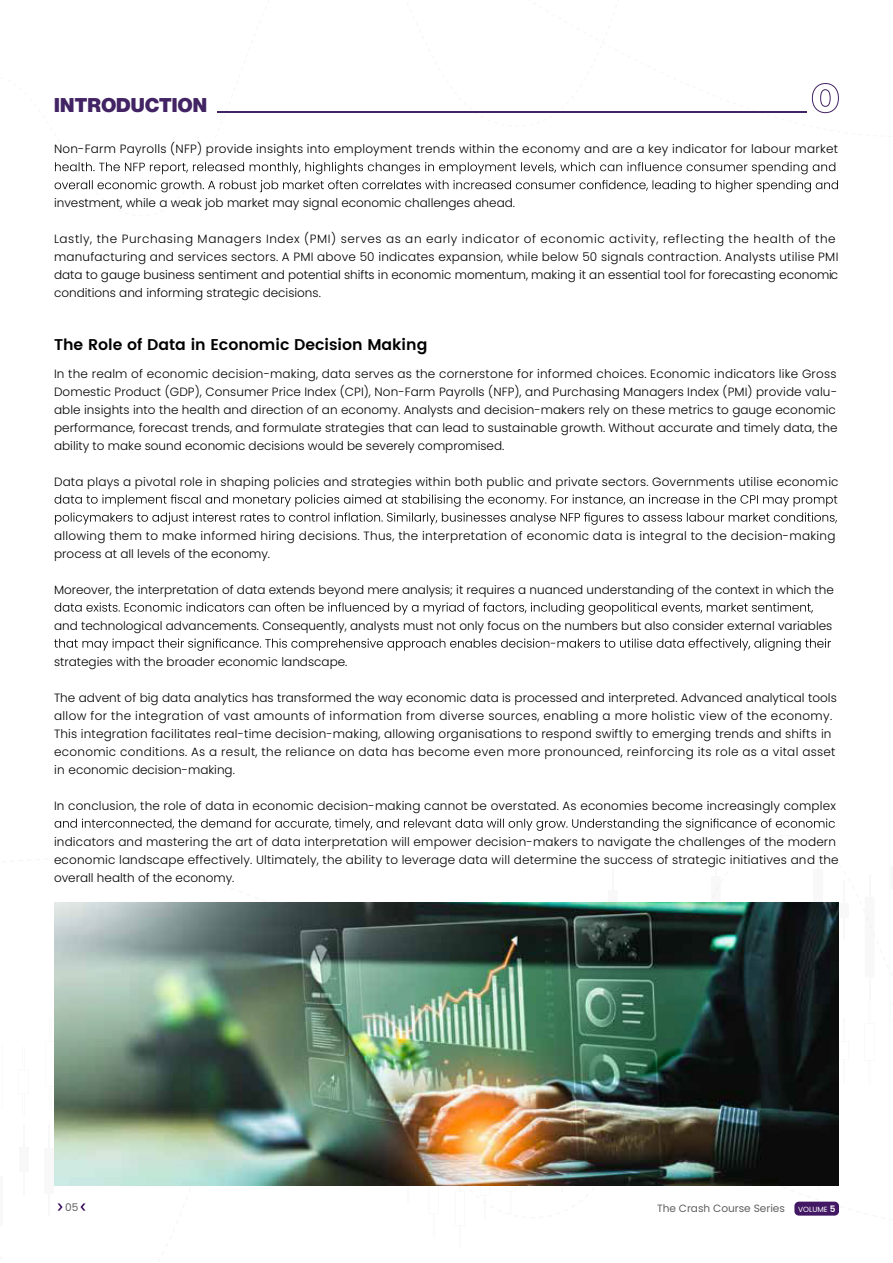
<style>
.page{position:relative;width:893px;height:1263px;background:#fff}
.page>*{position:absolute;margin:0;border:0;box-sizing:border-box;transform-origin:0 0}
.t1{font:900 19.5px "Neue Haas Display";letter-spacing:.01em;color:#422363}
.t2{font:600 15.6px "Poppins";color:#000}
.t3{font:300 12px/18px "Poppins";letter-spacing:.015em;color:#000}
.t4{font:10.5px "Poppins";color:#606061}
.s1{font-size:7.5px;color:#fff}
.s2{font-weight:600;font-size:8.85px;color:#fff}
</style>
<div class="page">
<svg style="left:54px;top:887px;width:820px;height:329px"></svg>
<svg style="left:812px;top:83px;width:27px;height:30px"></svg>
<hr style="left:217px;top:111px;width:590px;height:1px;background:#422363">
<div style="left:794px;top:1201px;width:45px;height:14px;background:#421763;border-radius:4px"></div>
<svg style="left:55px;top:162px;width:780px;height:12px"></svg>
<svg style="left:55px;top:180px;width:783px;height:12px"></svg>
<svg style="left:55px;top:494px;width:782px;height:31px"></svg>
<svg style="left:55px;top:602px;width:758px;height:13px"></svg>
<svg style="left:54px;top:638px;width:777px;height:13px"></svg>
<svg style="left:55px;top:818px;width:780px;height:13px"></svg>
<img style="left:54px;top:903px;width:785px;height:282px">
<h1 class="t1" style="left:54px;top:93px;width:154px">INTRODUCTION</h1>
<p class="t3" style="left:54px;top:140px;width:785px">Non-Farm Payrolls (NFP) provide insights into employment trends within the economy and are a key indicator for labour market</p>
<p class="t3" style="left:54px;top:194px;width:463px">investment, while a weak job market may signal economic challenges ahead.</p>
<p class="t3" style="left:54px;top:230px;width:786px">Lastly, the Purchasing Managers Index (PMI) serves as an early indicator of economic activity, reflecting the health of the manufacturing and services sectors. A PMI above 50 indicates expansion, while below 50 signals contraction. Analysts utilise PMI data to gauge business sentiment and potential shifts in economic momentum, making it an essential tool for forecasting economic conditions and informing strategic decisions.</p>
<h2 class="t2" style="left:54px;top:332px;width:375px">The Role of Data in Economic Decision Making</h2>
<p class="t3" style="left:54px;top:364px;width:785px">In the realm of economic decision-making, data serves as the cornerstone for informed choices. Economic indicators like Gross Domestic Product (GDP), Consumer Price Index (CPI), Non-Farm Payrolls (NFP), and Purchasing Managers Index (PMI) provide valu&shy;able insights into the health and direction of an economy. Analysts and decision-makers rely on these metrics to gauge economic performance, forecast trends, and formulate strategies that can lead to sustainable growth. Without accurate and timely data, the ability to make sound economic decisions would be severely compromised.</p>
<p class="t3" style="left:54px;top:472px;width:786px">Data plays a pivotal role in shaping policies and strategies within both public and private sectors. Governments utilise economic</p>
<p class="t3" style="left:54px;top:526px;width:783px">allowing them to make informed hiring decisions. Thus, the interpretation of economic data is integral to the decision-making process at all levels of the economy.</p>
<p class="t3" style="left:54px;top:580px;width:781px">Moreover, the interpretation of data extends beyond mere analysis; it requires a nuanced understanding of the context in which the</p>
<p class="t3" style="left:54px;top:616px;width:780px">and technological advancements. Consequently, analysts must not only focus on the numbers but also consider external variables</p>
<p class="t3" style="left:54px;top:652px;width:295px">strategies with the broader economic landscape.</p>
<p class="t3" style="left:54px;top:688px;width:784px">The advent of big data analytics has transformed the way economic data is processed and interpreted. Advanced analytical tools allow for the integration of vast amounts of information from diverse sources, enabling a more holistic view of the economy.<br>This integration facilitates real-time decision-making, allowing organisations to respond swiftly to emerging trends and shifts in economic conditions. As a result, the reliance on data has become even more pronounced, reinforcing its role as a vital asset in economic decision-making.</p>
<p class="t3" style="left:54px;top:796px;width:783px">In conclusion, the role of data in economic decision-making cannot be overstated. As economies become increasingly complex</p>
<p class="t3" style="left:54px;top:832px;width:786px">indicators and mastering the art of data interpretation will empower decision-makers to navigate the challenges of the modern economic landscape effectively. Ultimately, the ability to leverage data will determine the success of strategic initiatives and the overall health of the economy.</p>
<p class="t4" style="left:65px;top:1201px;width:15px">05</p>
<p class="t4" style="left:657px;top:1202px;width:180px">The Crash Course Series <span class="s1">VOLUME</span> <span class="s2">5</span></p>
</div>
